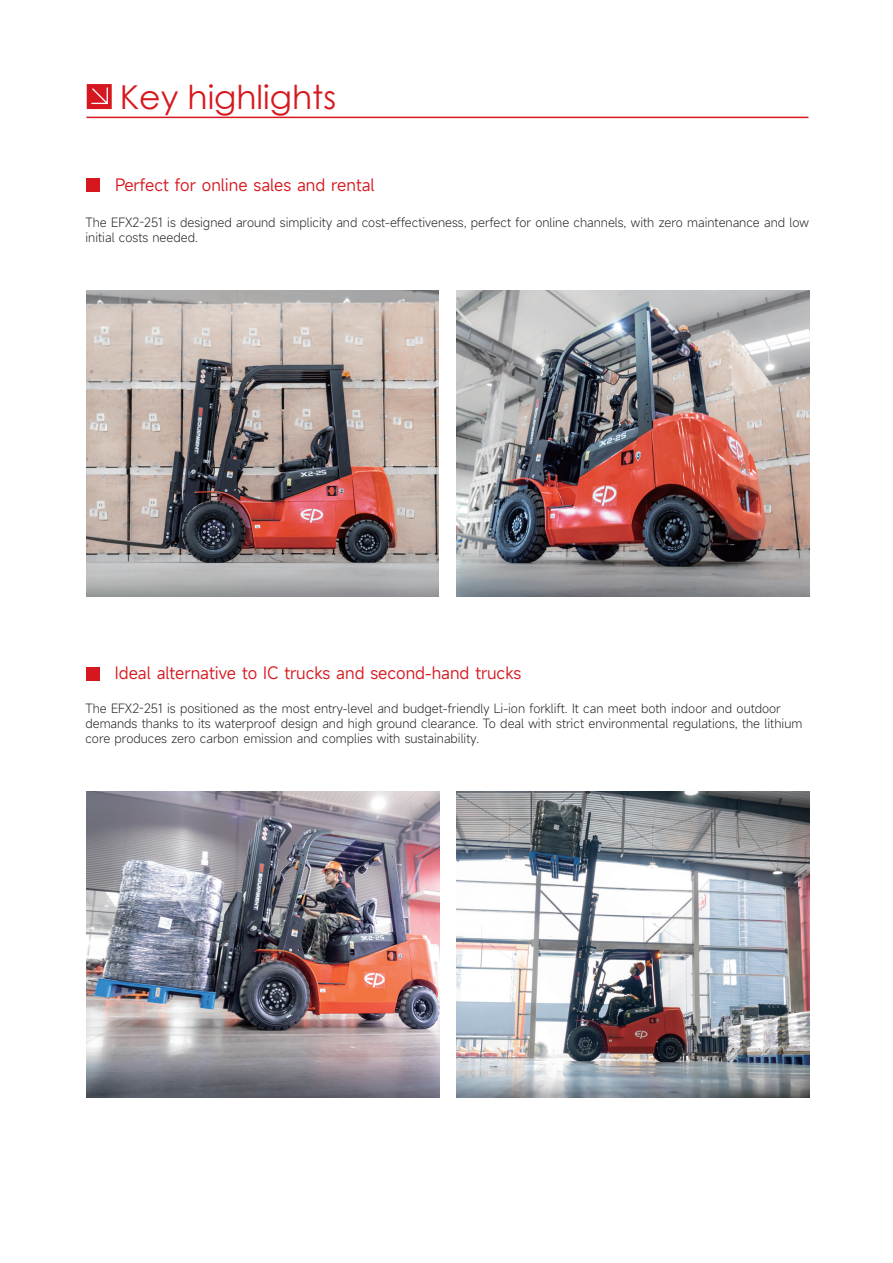
<style>
.page{position:relative;width:893px;height:1263px;background:#fff}
.page>*{position:absolute;margin:0;border:0;box-sizing:border-box;transform-origin:0 0}
.t1{font:33px "Century Gothic";color:#d7171f}
.t2{font:16.5px "Mi Sans";color:#d7171f}
.t3{font:300 12.45px/14.9px "Mi Sans";color:#231f20}
</style>
<div class="page">
<hr style="left:86px;top:117px;width:722px;height:1px;background:#d7171f">
<svg style="left:87px;top:84px;width:25px;height:25px"></svg>
<div style="left:87px;top:178px;width:13px;height:13px;background:#d7171f"></div>
<div style="left:87px;top:667px;width:13px;height:14px;background:#d7171f"></div>
<img style="left:457px;top:791px;width:353px;height:306px">
<img style="left:457px;top:290px;width:353px;height:306px">
<img style="left:86px;top:290px;width:353px;height:306px">
<img style="left:87px;top:791px;width:353px;height:306px">
<h1 class="t1" style="left:120px;top:74px;width:218px">Key highlights</h1>
<h2 class="t2" style="left:115px;top:174px;width:261px">Perfect for online sales and rental</h2>
<p class="t3" style="left:85px;top:215px;width:725px">The EFX2-251 is designed around simplicity and cost-effectiveness, perfect for online channels, with zero maintenance and low initial costs needed.</p>
<h2 class="t2" style="left:115px;top:662px;width:408px">Ideal alternative to IC trucks and second-hand trucks</h2>
<p class="t3" style="left:85px;top:701px;width:718px">The EFX2-251 is positioned as the most entry-level and budget-friendly Li-ion forklift. It can meet both indoor and outdoor demands thanks to its waterproof design and high ground clearance. To deal with strict environmental regulations, the lithium core produces zero carbon emission and complies with sustainability.</p>
</div>
